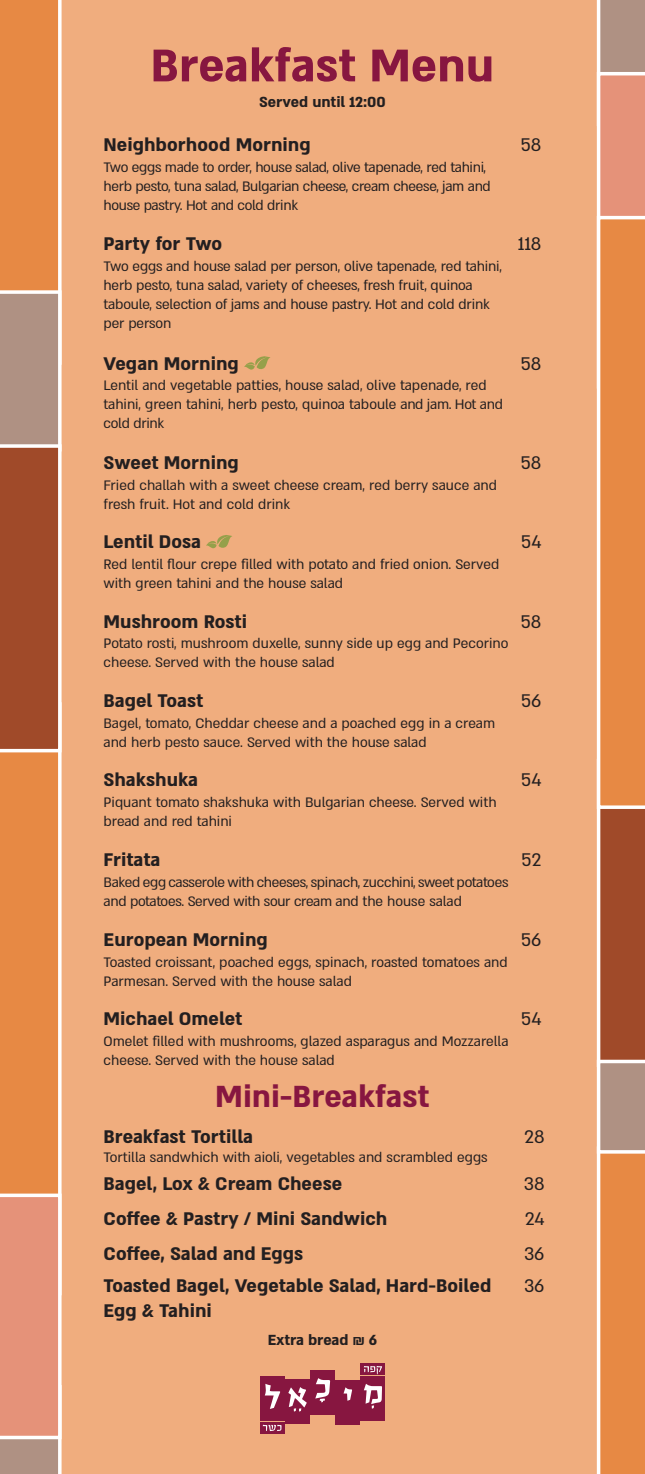
<style>
.page{position:relative;width:645px;height:1474px;background:#fff}
.page>*{position:absolute;margin:0;border:0;box-sizing:border-box;transform-origin:0 0}
.t1{font:700 52.5px "Almoni Neue DL4.0 AAA";color:#871640}
.t2{font:700 35px "Almoni Neue DL4.0 AAA";color:#871640}
.t3{font:700 21px/25.2px "Almoni Neue DL4.0 AAA";color:#231f20}
.t4{font:21px "Almoni Neue DL4.0 AAA";color:#231f20}
.t5{font:700 16.8px "Almoni Neue DL4.0 AAA";letter-spacing:-.005em;color:#231f20}
.t6{font:15.75px/18.9px "Almoni Neue DL4.0 AAA";color:#231f20}
.t7{font:15.75px/18.9px "Almoni Neue DL4.0 AAA";letter-spacing:-.02em;color:#231f20}
</style>
<div class="page">
<div style="left:0;top:0;width:645px;height:1473px;background:#f0ad7e"></div>
<svg style="left:596px;top:0;width:49px;height:1473px;background:#d88b5b"></svg>
<svg style="left:0;top:0;width:62px;height:1473px;background:#d4875c"></svg>
<svg style="left:244px;top:356px;width:27px;height:14px"></svg>
<svg style="left:206px;top:535px;width:26px;height:13px"></svg>
<div style="left:310px;top:1370px;width:25px;height:45px;background:#871640"></div>
<svg style="left:315px;top:1378px;width:15px;height:24px"></svg>
<div style="left:361px;top:1363px;width:24px;height:11px;background:#871640"></div>
<svg style="left:364px;top:1366px;width:18px;height:8px"></svg>
<svg style="left:260px;top:1422px;width:24px;height:11px"></svg>
<svg style="left:263px;top:1424px;width:18px;height:6px"></svg>
<div style="left:260px;top:1375px;width:24px;height:45px;background:#871640"></div>
<svg style="left:265px;top:1383px;width:15px;height:25px"></svg>
<div style="left:336px;top:1379px;width:24px;height:45px;background:#871640"></div>
<svg style="left:343px;top:1387px;width:9px;height:13px"></svg>
<div style="left:361px;top:1375px;width:24px;height:45px;background:#871640"></div>
<svg style="left:364px;top:1384px;width:18px;height:24px"></svg>
<div style="left:285px;top:1379px;width:24px;height:45px;background:#871640"></div>
<svg style="left:288px;top:1387px;width:19px;height:24px"></svg>
<p class="t1" style="left:150px;top:24px;width:345px">Breakfast Menu</p>
<p class="t5" style="left:259px;top:89px;width:128px">Served until 12:00</p>
<p class="t3" style="left:104px;top:132px;width:209px">Neighborhood Morning</p>
<p class="t4" style="left:520px;top:128px;width:23px">58</p>
<p class="t7" style="left:104px;top:158px;width:389px">Two eggs made to order, house salad, olive tapenade, red tahini, herb pesto, tuna salad, Bulgarian cheese, cream cheese, jam and house pastry. Hot and cold drink</p>
<p class="t3" style="left:104px;top:231px;width:120px">Party for Two</p>
<p class="t4" style="left:518px;top:228px;width:25px">118</p>
<p class="t6" style="left:104px;top:257px;width:400px">Two eggs and house salad per person, olive tapenade, red tahini, herb pesto, tuna salad, variety of cheeses, fresh fruit, quinoa taboule, selection of jams and house pastry. Hot and cold drink per person</p>
<p class="t3" style="left:104px;top:350px;width:137px">Vegan Morning</p>
<p class="t4" style="left:520px;top:347px;width:23px">58</p>
<p class="t6" style="left:104px;top:376px;width:401px">Lentil and vegetable patties, house salad, olive tapenade, red tahini, green tahini, herb pesto, quinoa taboule and jam. Hot and cold drink</p>
<p class="t3" style="left:104px;top:450px;width:137px">Sweet Morning</p>
<p class="t4" style="left:520px;top:446px;width:23px">58</p>
<p class="t6" style="left:104px;top:475px;width:395px">Fried challah with a sweet cheese cream, red berry sauce and fresh fruit. Hot and cold drink</p>
<p class="t3" style="left:104px;top:529px;width:99px">Lentil Dosa</p>
<p class="t4" style="left:521px;top:525px;width:22px">54</p>
<p class="t6" style="left:104px;top:554px;width:397px">Red lentil flour crepe filled with potato and fried onion. Served with green tahini and the house salad</p>
<p class="t3" style="left:104px;top:608px;width:145px">Mushroom Rosti</p>
<p class="t4" style="left:520px;top:605px;width:23px">58</p>
<p class="t6" style="left:104px;top:634px;width:406px">Potato rosti, mushroom duxelle, sunny side up egg and Pecorino cheese. Served with the house salad</p>
<p class="t3" style="left:104px;top:688px;width:101px">Bagel Toast</p>
<p class="t4" style="left:521px;top:684px;width:22px">56</p>
<p class="t6" style="left:104px;top:713px;width:393px">Bagel, tomato, Cheddar cheese and a poached egg in a cream</p>
<p class="t6" style="left:104px;top:732px;width:325px">and herb pesto sauce. Served with the house salad</p>
<p class="t3" style="left:104px;top:767px;width:96px">Shakshuka</p>
<p class="t4" style="left:521px;top:763px;width:22px">54</p>
<p class="t6" style="left:104px;top:793px;width:394px">Piquant tomato shakshuka with Bulgarian cheese. Served with bread and red tahini</p>
<p class="t3" style="left:104px;top:847px;width:58px">Fritata</p>
<p class="t4" style="left:521px;top:843px;width:22px">52</p>
<p class="t7" style="left:104px;top:872px;width:406px">Baked egg casserole with cheeses, spinach, zucchini, sweet potatoes and potatoes. Served with sour cream and the house salad</p>
<p class="t3" style="left:104px;top:926px;width:166px">European Morning</p>
<p class="t4" style="left:521px;top:923px;width:22px">56</p>
<p class="t6" style="left:104px;top:952px;width:406px">Toasted croissant, poached eggs, spinach, roasted tomatoes and<br>Parmesan. Served with the house salad</p>
<p class="t3" style="left:104px;top:1006px;width:140px">Michael Omelet</p>
<p class="t4" style="left:521px;top:1002px;width:22px">54</p>
<p class="t6" style="left:104px;top:1031px;width:406px">Omelet filled with mushrooms, glazed asparagus and Mozzarella cheese. Served with the house salad</p>
<p class="t2" style="left:215px;top:1069px;width:216px">Mini-Breakfast</p>
<p class="t3" style="left:104px;top:1123px;width:151px">Breakfast Tortilla</p>
<p class="t6" style="left:104px;top:1147px;width:386px">Tortilla sandwhich with aioli, vegetables and scrambled eggs</p>
<p class="t4" style="left:524px;top:1119px;width:22px">28</p>
<p class="t3" style="left:104px;top:1171px;width:240px">Bagel, Lox &amp; Cream Cheese</p>
<p class="t4" style="left:524px;top:1167px;width:22px">38</p>
<p class="t3" style="left:104px;top:1206px;width:285px">Coffee &amp; Pastry / Mini Sandwich</p>
<p class="t4" style="left:525px;top:1202px;width:21px">24</p>
<p class="t3" style="left:104px;top:1240px;width:201px">Coffee, Salad and Eggs</p>
<p class="t4" style="left:524px;top:1236px;width:22px">36</p>
<p class="t3" style="left:104px;top:1272px;width:389px">Toasted Bagel, Vegetable Salad, Hard-Boiled<br>Egg &amp; Tahini</p>
<p class="t4" style="left:524px;top:1268px;width:22px">36</p>
<p class="t5" style="left:268px;top:1326px;width:111px">Extra bread ₪ 6</p>
</div>
